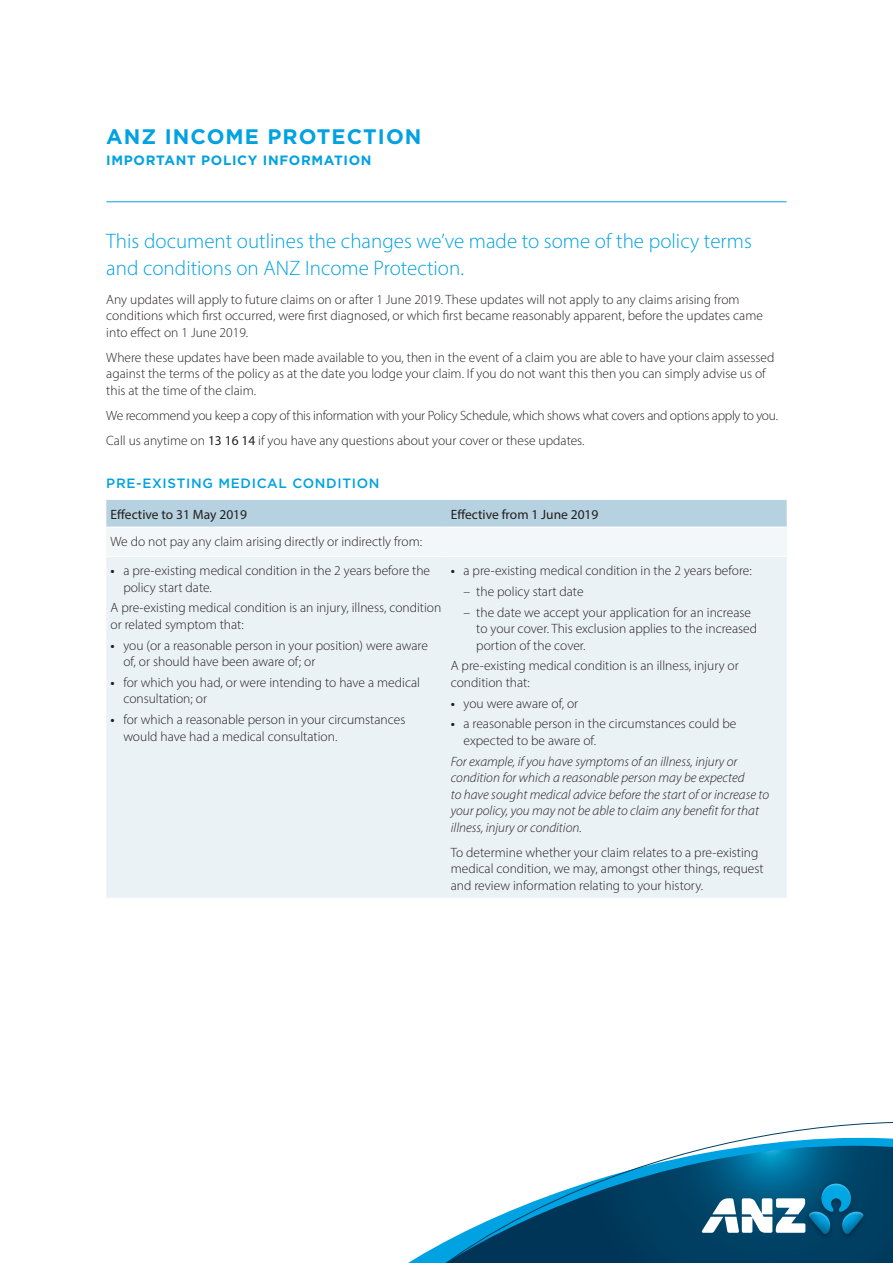
<style>
.page{position:relative;width:893px;height:1263px;background:#fff}
.page>*{position:absolute;margin:0;border:0;box-sizing:border-box;transform-origin:0 0}
._15_Broch_Intro_14_1{font:300 21px/27px "Myriad Pro";color:#00a2e1}
._15_Broch_Head_1_A4{font:700 21px "Gotham";letter-spacing:.05em;color:#00a2e1}
._15_Broch_Body_9_11{font:300 13.5px/16.5px "Myriad Pro";color:#231f20}
._15_Broch_Body_9_11-2{font:italic 300 13.5px/16.5px "Myriad Pro";color:#231f20}
._15_Broch_Body_9_11-3{font:300 13.5px "Myriad Pro";letter-spacing:-.02em;color:#231f20}
._15_Broch_Body_9_11-4{font:13.5px "Myriad Pro";color:#231f20}
._15_Broch_Head_2_Got{font:500 13.5px "Gotham";letter-spacing:.05em;color:#00a2e1}
._15_Broch_Head_1_A4-2{font:700 13.5px "Gotham";letter-spacing:.05em;color:#00a2e1}
.s1{font-weight:400}
.s2{font-weight:600}
</style>
<div class="page">
<div style="left:106px;top:500px;width:681px;height:27px;background:#b6d1df"></div>
<div style="left:106px;top:527px;width:681px;height:30px;background:#f3f7f9"></div>
<div style="left:106px;top:557px;width:681px;height:341px;background:#eaf2f6"></div>
<hr style="left:106px;top:527px;width:340px;height:1px;background:#fff">
<hr style="left:446px;top:527px;width:341px;height:1px;background:#fff">
<hr style="left:106px;top:556px;width:340px;height:1px;background:#fff">
<hr style="left:446px;top:556px;width:341px;height:1px;background:#fff">
<hr style="left:106px;top:201px;width:681px;height:1px;background:#00a2e1">
<svg style="left:408px;top:1122px;width:485px;height:141px"></svg>
<img style="left:799px;top:1175px;width:75px;height:71px">
<svg style="left:702px;top:1183px;width:106px;height:51px"></svg>
<img style="left:808px;top:1183px;width:56px;height:51px">
<p class="_15_Broch_Head_1_A4" style="left:106px;top:123px;width:317px">ANZ INCOME PROTECTION</p>
<p class="_15_Broch_Head_1_A4-2" style="left:106px;top:152px;width:267px">IMPORTANT POLICY INFORMATION</p>
<p class="_15_Broch_Intro_14_1" style="left:106px;top:227px;width:647px">This document outlines the changes we’ve made to some of the policy terms and conditions on ANZ Income Protection.</p>
<p class="_15_Broch_Body_9_11" style="left:106px;top:291px;width:658px">Any updates will apply to future claims on or after 1 June 2019. These updates will not apply to any claims arising from conditions which first occurred, were first diagnosed, or which first became reasonably apparent, before the updates came into effect on 1 June 2019.</p>
<p class="_15_Broch_Body_9_11" style="left:106px;top:349px;width:669px">Where these updates have been made available to you, then in the event of a claim you are able to have your claim assessed against the terms of the policy as at the date you lodge your claim. If you do not want this then you can simply advise us of this at the time of the claim.</p>
<p class="_15_Broch_Body_9_11-3" style="left:106px;top:407px;width:673px">We recommend you keep a copy of this information with your Policy Schedule, which shows what covers and options apply to you.</p>
<p class="_15_Broch_Body_9_11" style="left:106px;top:432px;width:480px">Call us anytime on <span class="s1">13 16 14</span> if you have any questions about your cover or these updates.</p>
<p class="_15_Broch_Head_2_Got" style="left:106px;top:475px;width:275px">PRE-EXISTING MEDICAL CONDITION</p>
<p class="_15_Broch_Body_9_11-4" style="left:111px;top:506px;width:138px">Effective to 31 May 2019</p>
<p class="_15_Broch_Body_9_11-4" style="left:451px;top:506px;width:149px">Effective from 1 June 2019</p>
<p class="_15_Broch_Body_9_11" style="left:111px;top:533px;width:313px">We do not pay any claim arising directly or indirectly from:</p>
<p class="_15_Broch_Body_9_11" style="left:123px;top:562px;width:308px;text-indent:-13px"><span class="s2">•</span> a pre-existing medical condition in the 2 years before the policy start date.</p>
<p class="_15_Broch_Body_9_11" style="left:111px;top:600px;width:332px">A pre-existing medical condition is an injury, illness, condition or related symptom that:</p>
<p class="_15_Broch_Body_9_11" style="left:123px;top:637px;width:306px;text-indent:-13px"><span class="s2">•</span> you (or a reasonable person in your position) were aware of, or should have been aware of; or</p>
<p class="_15_Broch_Body_9_11" style="left:123px;top:674px;width:298px;text-indent:-13px"><span class="s2">•</span> for which you had, or were intending to have a medical consultation; or</p>
<p class="_15_Broch_Body_9_11" style="left:123px;top:711px;width:284px;text-indent:-13px"><span class="s2">•</span> for which a reasonable person in your circumstances would have had a medical consultation.</p>
<p class="_15_Broch_Body_9_11" style="left:451px;top:562px;width:302px"><span class="s2">•</span> a pre-existing medical condition in the 2 years before:</p>
<p class="_15_Broch_Body_9_11" style="left:463px;top:583px;width:122px">– the policy start date</p>
<p class="_15_Broch_Body_9_11" style="left:476px;top:604px;width:282px;text-indent:-13px">– the date we accept your application for an increase to your cover. This exclusion applies to the increased portion of the cover.</p>
<p class="_15_Broch_Body_9_11" style="left:451px;top:658px;width:290px">A pre-existing medical condition is an illness, injury or condition that:</p>
<p class="_15_Broch_Body_9_11" style="left:451px;top:695px;width:129px"><span class="s2">•</span> you were aware of, or</p>
<p class="_15_Broch_Body_9_11" style="left:463px;top:716px;width:274px;text-indent:-13px"><span class="s2">•</span> a reasonable person in the circumstances could be expected to be aware of.</p>
<p class="_15_Broch_Body_9_11-2" style="left:451px;top:753px;width:320px">For example, if you have symptoms of an illness, injury or condition for which a reasonable person may be expected<br>to have sought medical advice before the start of or increase to your policy, you may not be able to claim any benefit for that illness, injury or condition.</p>
<p class="_15_Broch_Body_9_11" style="left:451px;top:844px;width:314px">To determine whether your claim relates to a pre-existing medical condition, we may, amongst other things, request and review information relating to your history.</p>
</div>
